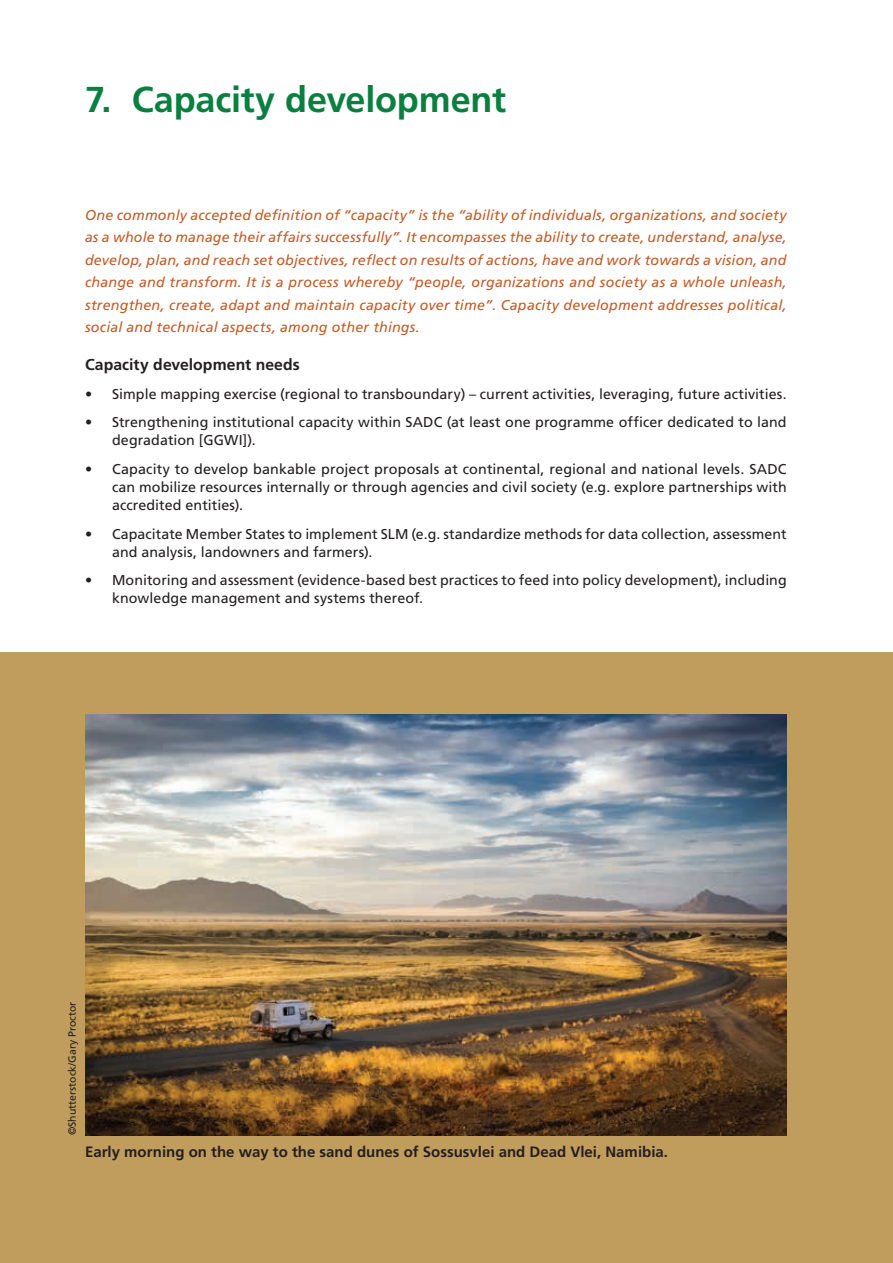
<style>
.page{position:relative;width:893px;height:1263px;background:#fff}
.page>*{position:absolute;margin:0;border:0;box-sizing:border-box;transform-origin:0 0}
.t1{font:700 36px "Frutiger LT Std";letter-spacing:-.005em;color:#0a7f40}
.t2{font:700 15.75px "Frutiger LT Std";letter-spacing:.005em;color:#231f20}
.t3{font:700 15px "Frutiger LT Std";color:#231f20}
.t4{font:14.25px/18px "Frutiger LT Std";letter-spacing:.005em;color:#231f20}
.t5{font:italic 14.25px/22.5px "Frutiger LT Std";letter-spacing:.015em;color:#c45a27;text-align:justify}
.t6{font:10.5px "Frutiger LT Std";color:#231f20}
</style>
<div class="page">
<div style="left:0;top:653px;width:893px;height:610px;background:#c09d5d"></div>
<img style="left:85px;top:714px;width:702px;height:421px">
<h1 class="t1" style="left:85px;top:78px;width:423px">7. Capacity development</h1>
<p class="t5" style="left:85px;top:203px;width:703px">One commonly accepted definition of “capacity” is the “ability of individuals, organizations, and society as a whole to manage their affairs successfully”. It encompasses the ability to create, understand, analyse, develop, plan, and reach set objectives, reflect on results of actions, have and work towards a vision, and change and transform. It is a process whereby “people, organizations and society as a whole unleash, strengthen, create, adapt and maintain capacity over time”. Capacity development addresses political, social and technical aspects, among other things.</p>
<p class="t2" style="left:85px;top:355px;width:216px">Capacity development needs</p>
<p class="t4" style="left:85px;top:385px;width:703px">• Simple mapping exercise (regional to transboundary) – current activities, leveraging, future activities.</p>
<p class="t4" style="left:112px;top:413px;width:676px;text-indent:-27px">• Strengthening institutional capacity within SADC (at least one programme officer dedicated to land degradation [GGWI]).</p>
<p class="t4" style="left:112px;top:460px;width:676px;text-align:justify;text-indent:-27px">• Capacity to develop bankable project proposals at continental, regional and national levels. SADC can mobilize resources internally or through agencies and civil society (e.g. explore partnerships with accredited entities).</p>
<p class="t4" style="left:112px;top:525px;width:676px;text-indent:-27px">• Capacitate Member States to implement SLM (e.g. standardize methods for data collection, assessment and analysis, landowners and farmers).</p>
<p class="t4" style="left:112px;top:571px;width:676px;text-indent:-27px">• Monitoring and assessment (evidence-based best practices to feed into policy development), including knowledge management and systems thereof.</p>
<p class="t6" style="left:66px;top:1135px;width:135px;rotate:-90deg">©Shutterstock/Gary Proctor</p>
<p class="t3" style="left:85px;top:1143px;width:584px">Early morning on the way to the sand dunes of Sossusvlei and Dead Vlei, Namibia.</p>
</div>
